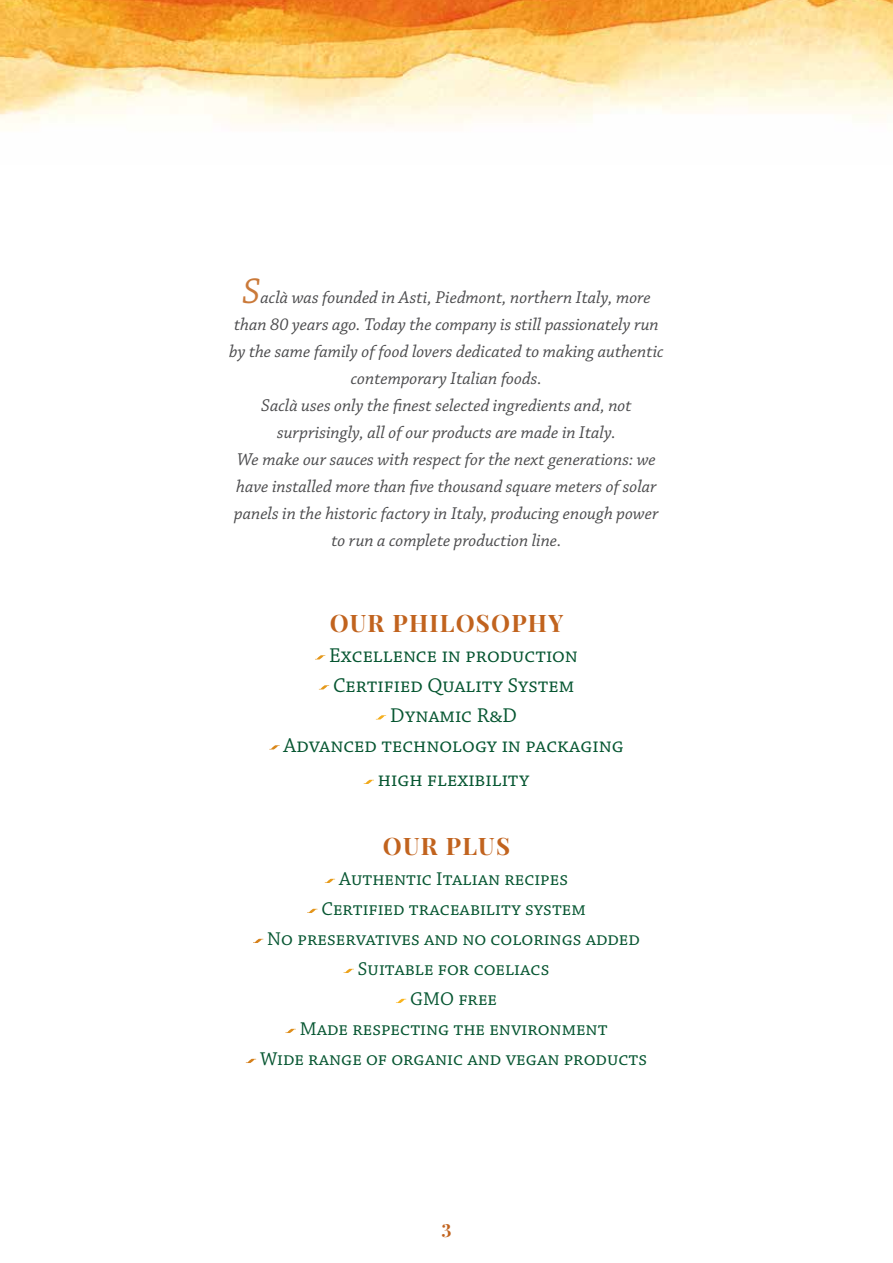
<style>
.page{position:relative;width:893px;height:1263px;background:#fff}
.page>*{position:absolute;margin:0;border:0;box-sizing:border-box;transform-origin:0 0}
.t1{font:24px "Neothic";letter-spacing:.05em;color:#c1631e}
.t2{font:21px/30px "Chaparral Pro";color:#065631;text-align:center}
.t3{font:19.5px/30px "Chaparral Pro";color:#065631;text-align:center}
.t4{font:italic 18px/27px "Chaparral Pro";color:#4b4b4d;text-align:center}
.t5{font:18px "Neothic";color:#c1631e}
.s1{font-size:37.5px;color:#ca7939}
.s2{font-size:18px;color:#fff}
</style>
<div class="page">
<img style="left:0;top:0;width:893px;height:126px">
<p class="t4" style="left:229px;top:284px;width:436px"><span class="s1">S</span>aclà was founded in Asti, Piedmont, northern Italy, more than 80 years ago. Today the company is still passionately run by the same family of food lovers dedicated to making authentic contemporary Italian foods.<br>Saclà uses only the finest selected ingredients and, not surprisingly, all of our products are made in Italy.<br>We make our sauces with respect for the next generations: we have installed more than five thousand square meters of solar panels in the historic factory in Italy, producing enough power to run a complete production line.</p>
<h1 class="t1" style="left:330px;top:609px;width:235px">OUR PHILOSOPHY</h1>
<p class="t2" style="left:269px;top:641px;width:356px"><span class="s2">s</span> Excellence in production<br><span class="s2">s</span> Certified Quality System<br><span class="s2">s</span> Dynamic R&amp;D<br><span class="s2">s</span> Advanced technology in packaging</p>
<p class="t2" style="left:364px;top:765px;width:167px"><span class="s2">s</span> high flexibility</p>
<h1 class="t1" style="left:383px;top:832px;width:129px">OUR PLUS</h1>
<p class="t3" style="left:246px;top:865px;width:403px"><span class="s2">s</span> Authentic Italian recipes<br><span class="s2">s</span> Certified traceability system<br><span class="s2">s</span> No preservatives and no colorings added<br><span class="s2">s</span> Suitable for coeliacs<br><span class="s2">s</span> GMO free<br><span class="s2">s</span> Made respecting the environment<br><span class="s2">s</span> Wide range of organic and vegan products</p>
<p class="t5" style="left:441px;top:1220px;width:12px">3</p>
</div>
